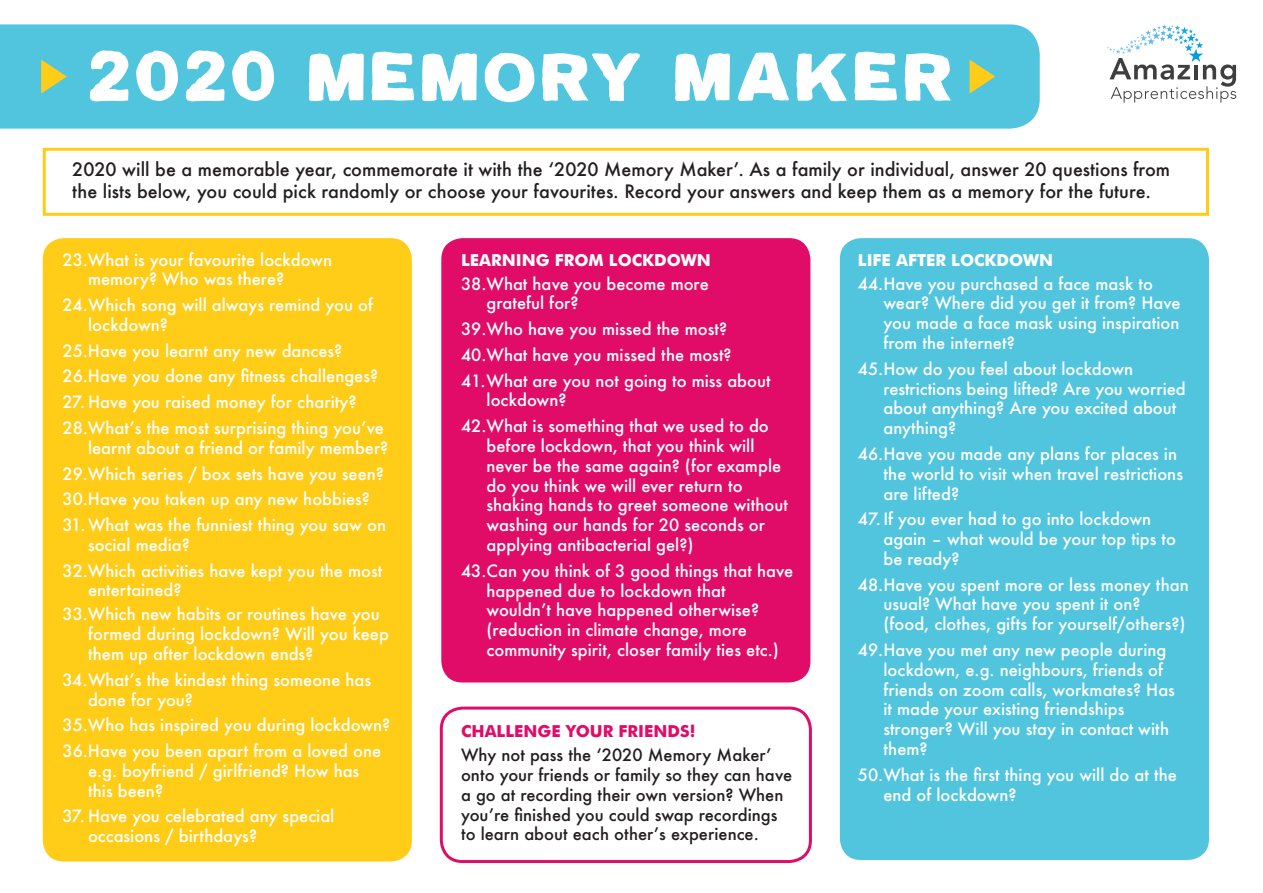
<style>
.page{position:relative;width:1263px;height:893px;background:#fff}
.page>*{position:absolute;margin:0;border:0;box-sizing:border-box;transform-origin:0 0}
.t1{font:54px "Acrylic Hand Thick";color:#fff}
.t2{font:500 18px/21.6px "Futura";color:#231f20}
.t3{font:500 16.5px/19.8px "Futura";color:#fff}
.t4{font:500 16.5px/19.8px "Futura";color:#231f20}
.t5{font:700 16.5px "Futura";color:#fff}
.t6{font:700 16.5px "Futura";color:#e00c68}
</style>
<div class="page">
<div style="left:0;top:24px;width:1040px;height:105px;background:#51c5de"></div>
<div style="left:43px;top:238px;width:369px;height:623px;background:#ffcc18;border-radius:21px"></div>
<div style="left:441px;top:238px;width:369px;height:444px;background:#e00c68;border-radius:21px"></div>
<div style="left:440px;top:707px;width:372px;height:156px;border:3px solid #e00c68;border-radius:21px"></div>
<div style="left:840px;top:238px;width:369px;height:622px;background:#51c5de;border-radius:21px"></div>
<svg style="left:1109px;top:58px;width:127px;height:45px"></svg>
<svg style="left:1152px;top:24px;width:41px;height:10px"></svg>
<div style="left:43px;top:148px;width:1166px;height:68px;border:3px solid #ffcc18"></div>
<svg style="left:41px;top:60px;width:26px;height:34px"></svg>
<svg style="left:969px;top:60px;width:26px;height:34px"></svg>
<p class="t1" style="left:86px;top:35px;width:870px">2020 MEMORY MAKER</p>
<p class="t2" style="left:72px;top:159px;width:1099px">2020 will be a memorable year, commemorate it with the ‘2020 Memory Maker’. As a family or individual, answer 20 questions from the lists below, you could pick randomly or choose your favourites. Record your answers and keep them as a memory for the future.</p>
<p class="t3" style="left:88px;top:249px;width:246px;text-indent:-26px">23.What is your favourite lockdown memory? Who was there?</p>
<p class="t3" style="left:88px;top:295px;width:287px;text-indent:-26px">24. Which song will always remind you of lockdown?</p>
<p class="t3" style="left:63px;top:340px;width:281px">25.Have you learnt any new dances?</p>
<p class="t3" style="left:63px;top:366px;width:317px">26.Have you done any fitness challenges?</p>
<p class="t3" style="left:63px;top:392px;width:295px">27. Have you raised money for charity?</p>
<p class="t3" style="left:63px;top:418px;width:327px;text-align:right">28.What’s the most surprising thing you’ve learnt about a friend or family member?</p>
<p class="t3" style="left:63px;top:463px;width:323px">29.Which series / box sets have you seen?</p>
<p class="t3" style="left:63px;top:489px;width:309px">30.Have you taken up any new hobbies?</p>
<p class="t3" style="left:88px;top:515px;width:300px;text-indent:-26px">31. What was the funniest thing you saw on social media?</p>
<p class="t3" style="left:88px;top:560px;width:296px;text-indent:-26px">32.Which activities have kept you the most entertained?</p>
<p class="t3" style="left:88px;top:604px;width:302px;text-indent:-26px">33.Which new habits or routines have you formed during lockdown? Will you keep them up after lockdown ends?</p>
<p class="t3" style="left:88px;top:669px;width:285px;text-indent:-26px">34. What’s the kindest thing someone has done for you?</p>
<p class="t3" style="left:63px;top:715px;width:329px">35.Who has inspired you during lockdown?</p>
<p class="t3" style="left:88px;top:741px;width:295px;text-indent:-26px">36.Have you been apart from a loved one e.g. boyfriend / girlfriend? How has this been?</p>
<p class="t3" style="left:88px;top:806px;width:248px;text-indent:-26px">37. Have you celebrated any special occasions / birthdays?</p>
<p class="t5" style="left:461px;top:248px;width:251px">LEARNING FROM LOCKDOWN</p>
<p class="t3" style="left:487px;top:273px;width:224px;text-indent:-26px">38.What have you become more grateful for?</p>
<p class="t3" style="left:461px;top:319px;width:267px">39.Who have you missed the most?</p>
<p class="t3" style="left:461px;top:345px;width:272px">40.What have you missed the most?</p>
<p class="t3" style="left:487px;top:370px;width:285px;text-indent:-26px">41. What are you not going to miss about lockdown?</p>
<p class="t3" style="left:487px;top:416px;width:303px;text-indent:-26px">42.What is something that we used to do before lockdown, that you think will never be the same again? (for example do you think we will ever return to shaking hands to greet someone without washing our hands for 20 seconds or applying antibacterial gel?)</p>
<p class="t3" style="left:487px;top:561px;width:308px;text-indent:-26px">43.Can you think of 3 good things that have happened due to lockdown that wouldn’t have happened otherwise? (reduction in climate change, more community spirit, closer family ties etc.)</p>
<p class="t6" style="left:461px;top:719px;width:236px">CHALLENGE YOUR FRIENDS!</p>
<p class="t4" style="left:461px;top:745px;width:333px">Why not pass the ‘2020 Memory Maker’ onto your friends or family so they can have a go at recording their own version? When you’re finished you could swap recordings to learn about each other’s experience.</p>
<p class="t5" style="left:858px;top:248px;width:197px">LIFE AFTER LOCKDOWN</p>
<p class="t3" style="left:883px;top:273px;width:299px;text-indent:-26px">44.Have you purchased a face mask to wear? Where did you get it from? Have you made a face mask using inspiration from the internet?</p>
<p class="t3" style="left:883px;top:359px;width:304px;text-indent:-26px">45.How do you feel about lockdown restrictions being lifted? Are you worried about anything? Are you excited about anything?</p>
<p class="t3" style="left:883px;top:444px;width:301px;text-indent:-26px">46.Have you made any plans for places in the world to visit when travel restrictions are lifted?</p>
<p class="t3" style="left:883px;top:509px;width:294px;text-indent:-26px">47. If you ever had to go into lockdown again – what would be your top tips to be ready?</p>
<p class="t3" style="left:883px;top:574px;width:307px;text-indent:-26px">48.Have you spent more or less money than usual? What have you spent it on? (food, clothes, gifts for yourself/others?)</p>
<p class="t3" style="left:883px;top:640px;width:293px;text-indent:-26px">49.Have you met any new people during lockdown, e.g. neighbours, friends of friends on zoom calls, workmates? Has it made your existing friendships stronger? Will you stay in contact with them?</p>
<p class="t3" style="left:883px;top:764px;width:295px;text-indent:-26px">50.What is the first thing you will do at the end of lockdown?</p>
</div>
